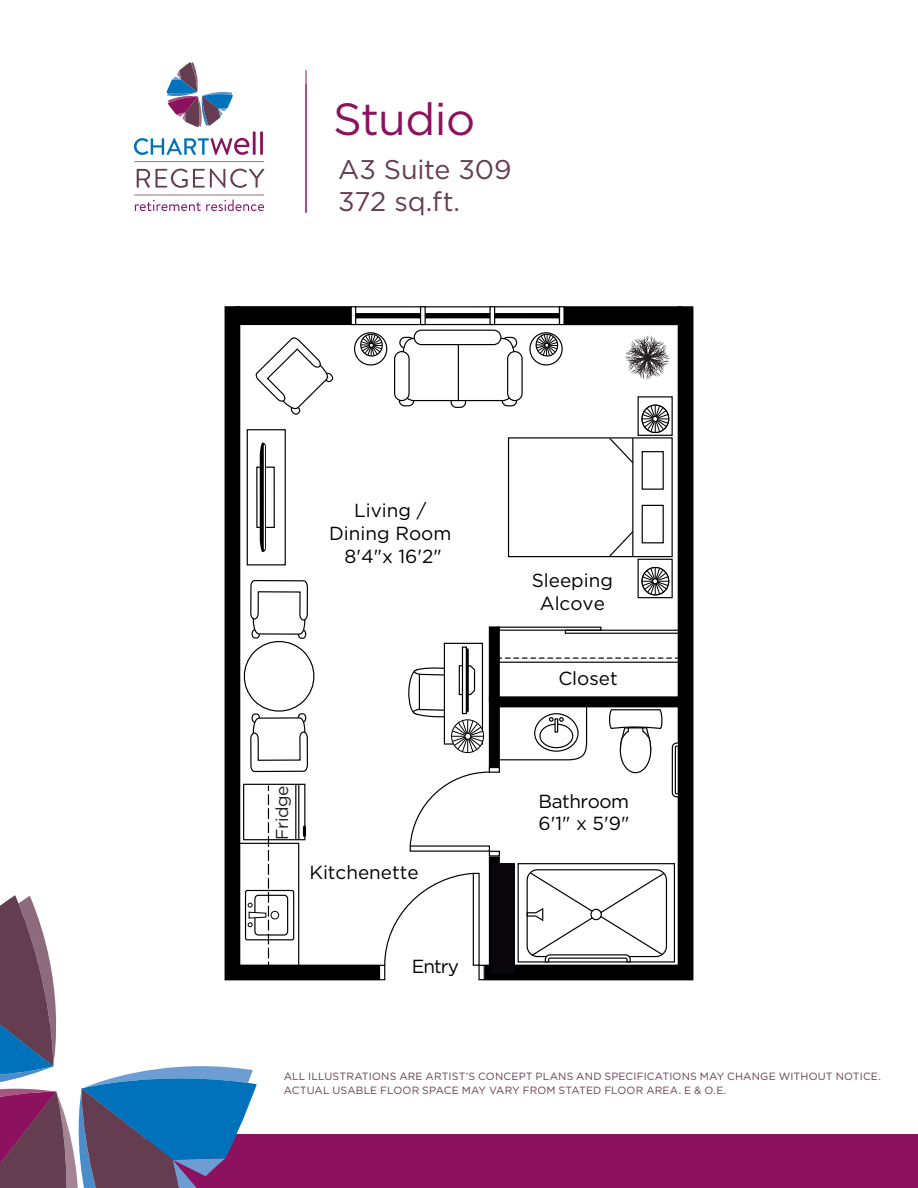
<style>
.page{position:relative;width:918px;height:1188px;background:#fff}
.page>*{position:absolute;margin:0;border:0;box-sizing:border-box;transform-origin:0 0}
.t1{font:45px "Gotham HTF";letter-spacing:-.015em;color:#8c1260}
.t2{font:27px/32.4px "Gotham HTF";letter-spacing:-.005em;color:#653d51}
.t3{font:18.9px/22.6px "Gotham HTF";color:#000;text-align:center}
.t4{font:18.9px "Gotham HTF";letter-spacing:-.025em;color:#010101}
.t5{font:17.25px "Gotham HTF";letter-spacing:-.025em;color:#231f20}
.t6{font:10.5px/13.5px "Gotham HTF";letter-spacing:.015em;color:#653d51}
</style>
<div class="page">
<hr style="left:306px;top:70px;width:1px;height:143px;background:#8c1260">
<div style="left:147px;top:1134px;width:771px;height:54px;background:#8c1260"></div>
<svg style="left:134px;top:138px;width:115px;height:17px"></svg>
<hr style="left:253px;top:132px;width:3px;height:23px;background:#8c1260">
<hr style="left:260px;top:132px;width:3px;height:23px;background:#8c1260">
<svg style="left:166px;top:62px;width:67px;height:65px"></svg>
<svg style="left:137px;top:169px;width:127px;height:19px"></svg>
<svg style="left:134px;top:161px;width:130px;height:1px"></svg>
<svg style="left:134px;top:195px;width:130px;height:16px"></svg>
<svg style="left:469px;top:306px;width:225px;height:675px"></svg>
<svg style="left:335px;top:325px;width:60px;height:656px"></svg>
<div style="left:489px;top:857px;width:11px;height:118px;background:#000"></div>
<div style="left:380px;top:965px;width:5px;height:15px;background:#fff"></div>
<div style="left:379px;top:965px;width:6px;height:15px;border:1px solid #000"></div>
<div style="left:479px;top:965px;width:5px;height:15px;background:#fff"></div>
<div style="left:478px;top:965px;width:7px;height:15px;border:1px solid #000"></div>
<svg style="left:384px;top:872px;width:90px;height:94px"></svg>
<div style="left:489px;top:851px;width:10px;height:5px;background:#fff"></div>
<div style="left:489px;top:851px;width:11px;height:6px;border:1px solid #000"></div>
<div style="left:491px;top:863px;width:24px;height:111px;background:#09070b"></div>
<div style="left:527px;top:869px;width:140px;height:88px;border:1px solid #000;border-radius:10px"></div>
<div style="left:518px;top:863px;width:157px;height:100px;border:1px solid #000"></div>
<svg style="left:526px;top:872px;width:140px;height:91px"></svg>
<div style="left:565px;top:630px;width:115px;height:4px;border:1px solid #000"></div>
<div style="left:498px;top:627px;width:103px;height:4px;border:1px solid #000"></div>
<div style="left:489px;top:626px;width:11px;height:76px;background:#000"></div>
<div style="left:355px;top:307px;width:204px;height:18px;background:#fff"></div>
<div style="left:354px;top:306px;width:206px;height:19px;border:1px solid #000"></div>
<div style="left:355px;top:313px;width:204px;height:5px;background:#000"></div>
<div style="left:351px;top:306px;width:5px;height:19px;border:1px solid #000"></div>
<hr style="left:421px;top:307px;width:4px;height:18px;background:#fff">
<div style="left:420px;top:306px;width:6px;height:19px;border:1px solid #000"></div>
<div style="left:490px;top:307px;width:5px;height:18px;background:#fff"></div>
<div style="left:489px;top:306px;width:6px;height:19px;border:1px solid #000"></div>
<hr style="left:560px;top:307px;width:4px;height:18px;background:#fff">
<div style="left:559px;top:306px;width:6px;height:19px;border:1px solid #000"></div>
<div style="left:235px;top:306px;width:116px;height:19px;background:#000"></div>
<div style="left:564px;top:306px;width:118px;height:19px;background:#000"></div>
<svg style="left:625px;top:335px;width:45px;height:45px"></svg>
<div style="left:509px;top:438px;width:163px;height:119px;background:#fff"></div>
<div style="left:508px;top:437px;width:165px;height:120px;border:1px solid #000"></div>
<svg style="left:608px;top:437px;width:27px;height:27px"></svg>
<svg style="left:608px;top:530px;width:27px;height:28px"></svg>
<hr style="left:632px;top:438px;width:1px;height:119px;background:#000">
<div style="left:642px;top:451px;width:22px;height:39px;border:1px solid #000"></div>
<div style="left:642px;top:505px;width:22px;height:38px;border:1px solid #000"></div>
<div style="left:641px;top:567px;width:28px;height:28px;border:1px solid #000;border-radius:50%"></div>
<svg style="left:642px;top:568px;width:27px;height:27px"></svg>
<div style="left:638px;top:559px;width:35px;height:39px;border:1px solid #000"></div>
<div style="left:641px;top:405px;width:28px;height:28px;border:1px solid #000;border-radius:50%"></div>
<svg style="left:642px;top:406px;width:27px;height:26px"></svg>
<div style="left:451px;top:396px;width:15px;height:12px;border:1px solid #000;border-radius:5px"></div>
<div style="left:399px;top:395px;width:15px;height:11px;border:1px solid #000;border-radius:5px"></div>
<div style="left:399px;top:337px;width:16px;height:11px;border:1px solid #000;border-radius:5px"></div>
<div style="left:502px;top:337px;width:15px;height:11px;border:1px solid #000;border-radius:5px"></div>
<div style="left:502px;top:395px;width:15px;height:11px;border:1px solid #000;border-radius:5px"></div>
<svg style="left:401px;top:337px;width:115px;height:65px"></svg>
<div style="left:414px;top:330px;width:87px;height:15px;background:#fff;border-radius:7px"></div>
<div style="left:414px;top:330px;width:87px;height:15px;border:1px solid #000;border-radius:7px"></div>
<div style="left:508px;top:352px;width:14px;height:49px;background:#fff;border-radius:7px"></div>
<div style="left:507px;top:351px;width:16px;height:50px;border:1px solid #000;border-radius:7px"></div>
<div style="left:395px;top:352px;width:14px;height:49px;background:#fff;border-radius:7px"></div>
<div style="left:394px;top:351px;width:16px;height:50px;border:1px solid #000;border-radius:7px"></div>
<hr style="left:458px;top:345px;width:1px;height:56px;background:#000">
<svg style="left:528px;top:331px;width:36px;height:36px"></svg>
<svg style="left:352px;top:331px;width:37px;height:36px"></svg>
<div style="left:408px;top:669px;width:17px;height:45px;border:1px solid #000;border-radius:50%"></div>
<div style="left:444px;top:643px;width:38px;height:101px;background:#fff"></div>
<div style="left:444px;top:643px;width:39px;height:102px;border:1px solid #000"></div>
<svg style="left:409px;top:658px;width:281px;height:189px"></svg>
<hr style="left:466px;top:650px;width:3px;height:61px;background:#000">
<hr style="left:462px;top:647px;width:4px;height:67px;background:#fff">
<div style="left:462px;top:647px;width:5px;height:67px;border:1px solid #000"></div>
<svg style="left:0;top:306px;width:335px;height:882px"></svg>
<h1 class="t1" style="left:333px;top:94px;width:144px">Studio</h1>
<h2 class="t2" style="left:338px;top:153px;width:175px">A3 Suite 309<br>372 sq.ft.</h2>
<h3 class="t3" style="left:329px;top:499px;width:124px">Living /<br>Dining Room<br>8'4"x 16'2"</h3>
<h3 class="t3" style="left:532px;top:569px;width:83px">Sleeping<br>Alcove</h3>
<h3 class="t3" style="left:558px;top:667px;width:61px">Closet</h3>
<h3 class="t5" style="left:273px;top:840px;width:55px;rotate:-90deg">Fridge</h3>
<h3 class="t4" style="left:539px;top:791px;width:92px">Bathroom</h3>
<h3 class="t3" style="left:539px;top:812px;width:92px">6'1" x 5'9"</h3>
<h3 class="t3" style="left:309px;top:861px;width:111px">Kitchenette</h3>
<h3 class="t4" style="left:412px;top:955px;width:48px">Entry</h3>
<p class="t6" style="left:284px;top:1069px;width:599px">ALL ILLUSTRATIONS ARE ARTIST’S CONCEPT PLANS AND SPECIFICATIONS MAY CHANGE WITHOUT NOTICE.<br>ACTUAL USABLE FLOOR SPACE MAY VARY FROM STATED FLOOR AREA. E &amp; O.E.</p>
</div>
